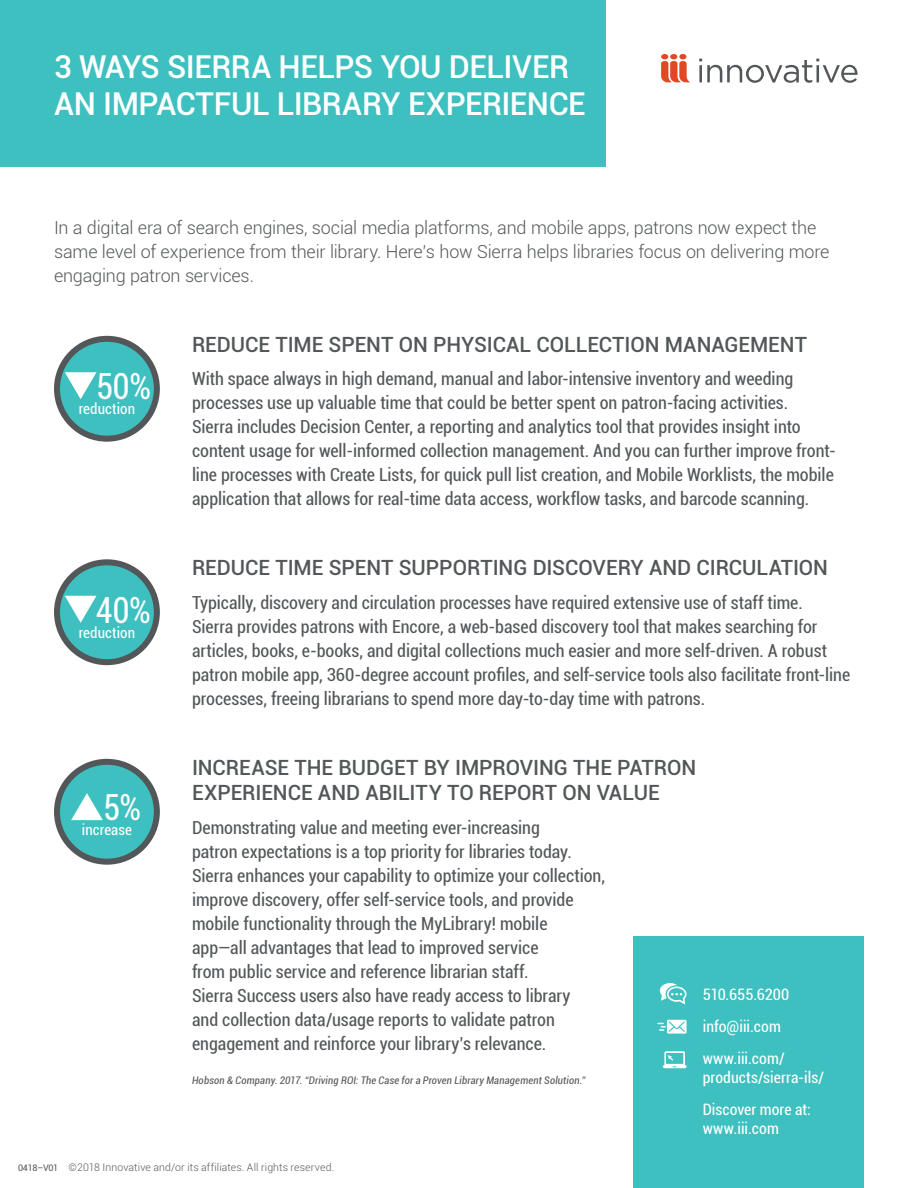
<style>
.page{position:relative;width:918px;height:1188px;background:#fff}
.page>*{position:absolute;margin:0;border:0;box-sizing:border-box;transform-origin:0 0}
.t1{font:condensed 36px "Roboto";color:#fff;scale:.9 1}
.t2{font:500 31.5px/37.8px "Roboto";letter-spacing:-.015em;color:#fff}
.t3{font:500 21px/25.2px "Roboto";letter-spacing:-.005em;color:#545759}
.t4{font:condensed 18px/24px "Roboto";color:#545759}
.t5{font:300 18px/24px "Roboto";letter-spacing:-.01em;color:#545759}
.t6{font:condensed 15.75px/18.9px "Roboto";letter-spacing:.005em;color:#fff}
.t7{font:condensed 15px "Roboto";letter-spacing:.005em;color:#fff}
.t8{font:italic condensed 10.5px "Roboto";letter-spacing:.015em;color:#545759}
.t9{font:300 10.5px "Roboto";letter-spacing:.01em;color:#545759}
.Bullet{font:9px "Roboto";letter-spacing:-.035em;color:#545759}
</style>
<div class="page">
<div style="left:634px;top:936px;width:230px;height:252px;background:#3dc0bf"></div>
<svg style="left:657px;top:1020px;width:30px;height:14px"></svg>
<svg style="left:663px;top:1051px;width:24px;height:17px"></svg>
<svg style="left:660px;top:983px;width:27px;height:22px"></svg>
<div style="left:57px;top:339px;width:100px;height:100px;background:#3dc0bf;border-radius:50%"></div>
<div style="left:54px;top:336px;width:106px;height:106px;border:6px solid #545759;border-radius:50%"></div>
<svg style="left:65px;top:372px;width:32px;height:27px"></svg>
<div style="left:57px;top:562px;width:100px;height:100px;background:#3dc0bf;border-radius:50%"></div>
<div style="left:54px;top:559px;width:106px;height:106px;border:6px solid #545759;border-radius:50%"></div>
<svg style="left:65px;top:596px;width:32px;height:27px"></svg>
<div style="left:57px;top:762px;width:100px;height:100px;background:#3dc0bf;border-radius:50%"></div>
<div style="left:54px;top:759px;width:106px;height:106px;border:6px solid #545759;border-radius:50%"></div>
<svg style="left:71px;top:793px;width:32px;height:27px"></svg>
<div style="left:0;top:0;width:606px;height:166px;background:#3dc0bf"></div>
<svg style="left:699px;top:59px;width:159px;height:24px"></svg>
<svg style="left:661px;top:54px;width:29px;height:28px"></svg>
<p class="t2" style="left:54px;top:46px;width:533px">3 WAYS SIERRA HELPS YOU DELIVER<br>AN IMPACTFUL LIBRARY EXPERIENCE</p>
<p class="t5" style="left:54px;top:215px;width:777px">In a digital era of search engines, social media platforms, and mobile apps, patrons now expect the same level of experience from their library. Here’s how Sierra helps libraries focus on delivering more engaging patron services.</p>
<p class="t1" style="left:96px;top:361px;width:62px">50%</p>
<p class="t7" style="left:79px;top:398px;width:58px">reduction</p>
<p class="t1" style="left:96px;top:585px;width:63px">40%</p>
<p class="t7" style="left:79px;top:622px;width:58px">reduction</p>
<p class="t1" style="left:103px;top:783px;width:44px">5%</p>
<p class="t7" style="left:82px;top:819px;width:52px">increase</p>
<p class="t3" style="left:192px;top:331px;width:617px">REDUCE TIME SPENT ON PHYSICAL COLLECTION MANAGEMENT</p>
<p class="t4" style="left:192px;top:366px;width:645px">With space always in high demand, manual and labor-intensive inventory and weeding processes use up valuable time that could be better spent on patron-facing activities.<br>Sierra includes Decision Center, a reporting and analytics tool that provides insight into content usage for well-informed collection management. And you can further improve front&shy;line processes with Create Lists, for quick pull list creation, and Mobile Worklists, the mobile application that allows for real-time data access, workflow tasks, and barcode scanning.</p>
<p class="t3" style="left:192px;top:554px;width:638px">REDUCE TIME SPENT SUPPORTING DISCOVERY AND CIRCULATION</p>
<p class="t4" style="left:192px;top:590px;width:660px">Typically, discovery and circulation processes have required extensive use of staff time.<br>Sierra provides patrons with Encore, a web-based discovery tool that makes searching for articles, books, e-books, and digital collections much easier and more self-driven. A robust patron mobile app, 360-degree account profiles, and self-service tools also facilitate front-line processes, freeing librarians to spend more day-to-day time with patrons.</p>
<p class="t3" style="left:192px;top:754px;width:506px">INCREASE THE BUDGET BY IMPROVING THE PATRON<br>EXPERIENCE AND ABILITY TO REPORT ON VALUE</p>
<p class="t4" style="left:192px;top:815px;width:415px">Demonstrating value and meeting ever-increasing<br>patron expectations is a top priority for libraries today.<br>Sierra enhances your capability to optimize your collection, improve discovery, offer self-service tools, and provide mobile functionality through the MyLibrary! mobile app—all advantages that lead to improved service<br>from public service and reference librarian staff.<br>Sierra Success users also have ready access to library<br>and collection data/usage reports to validate patron engagement and reinforce your library’s relevance.</p>
<p class="t8" style="left:192px;top:1073px;width:395px">Hobson &amp; Company. 2017. “Driving ROI: The Case for a Proven Library Management Solution.”</p>
<p class="t6" style="left:703px;top:985px;width:88px">510.655.6200</p>
<p class="t6" style="left:703px;top:1017px;width:80px">info@iii.com</p>
<p class="t6" style="left:703px;top:1049px;width:123px">www.iii.com/ products/sierra-ils/</p>
<p class="t6" style="left:703px;top:1099px;width:110px">Discover more at: www.iii.com</p>
<p class="Bullet" style="left:18px;top:1161px;width:42px">0418–V01</p>
<p class="t9" style="left:69px;top:1160px;width:267px">©2018 Innovative and/or its affiliates. All rights reserved.</p>
</div>
